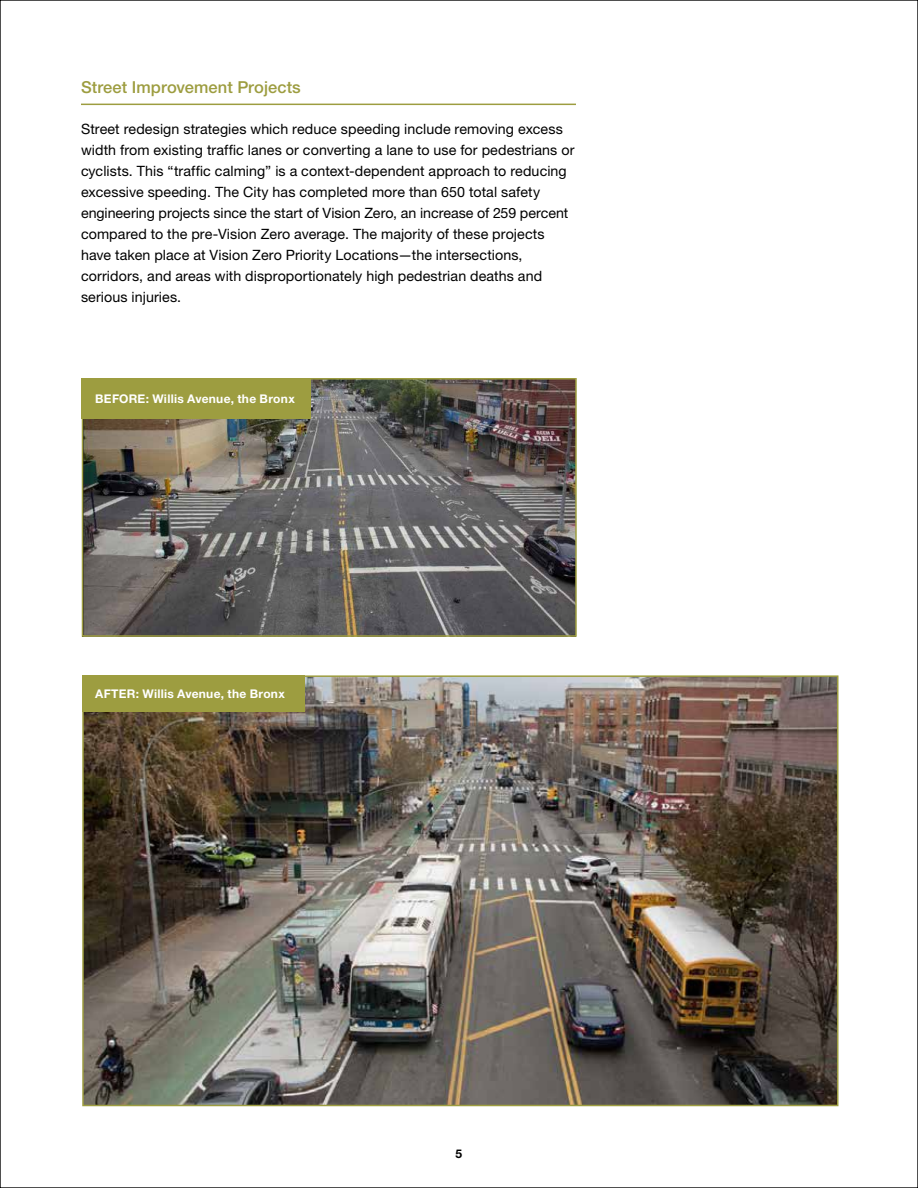
<style>
.page{position:relative;width:918px;height:1188px;background:#fff}
.page>*{position:absolute;margin:0;border:0;box-sizing:border-box;transform-origin:0 0}
.t1{font:500 16.5px "Helvetica Neue LT Std";letter-spacing:.005em;color:#9d9d40}
.t2{font:14.25px/21px "Helvetica Neue LT Std";letter-spacing:.005em;color:#000}
.t3{font:700 12px "Helvetica Neue LT Std";letter-spacing:.02em;color:#fff}
.t4{font:700 12px "Helvetica Neue LT Std";color:#000}
</style>
<div class="page">
<hr style="left:81px;top:104px;width:495px;height:1px;background:#9d9d40">
<img style="left:85px;top:678px;width:750px;height:425px">
<img style="left:85px;top:381px;width:489px;height:253px">
<div style="left:82px;top:378px;width:495px;height:259px;border:2px solid #9d9d40"></div>
<div style="left:82px;top:378px;width:229px;height:41px;background:#9d9d40"></div>
<div style="left:82px;top:675px;width:222px;height:37px;background:#9d9d40"></div>
<p class="t1" style="left:81px;top:77px;width:221px">Street Improvement Projects</p>
<p class="t2" style="left:81px;top:118px;width:495px">Street redesign strategies which reduce speeding include removing excess width from existing traffic lanes or converting a lane to use for pedestrians or cyclists. This “traffic calming” is a context-dependent approach to reducing excessive speeding. The City has completed more than 650 total safety engineering projects since the start of Vision Zero, an increase of 259 percent compared to the pre-Vision Zero average. The majority of these projects have taken place at Vision Zero Priority Locations—the intersections, corridors, and areas with disproportionately high pedestrian deaths and serious injuries.</p>
<p class="t3" style="left:95px;top:391px;width:201px">BEFORE: Willis Avenue, the Bronx</p>
<p class="t3" style="left:95px;top:686px;width:191px">AFTER: Willis Avenue, the Bronx</p>
<p class="t4" style="left:456px;top:1147px;width:8px">5</p>
</div>
